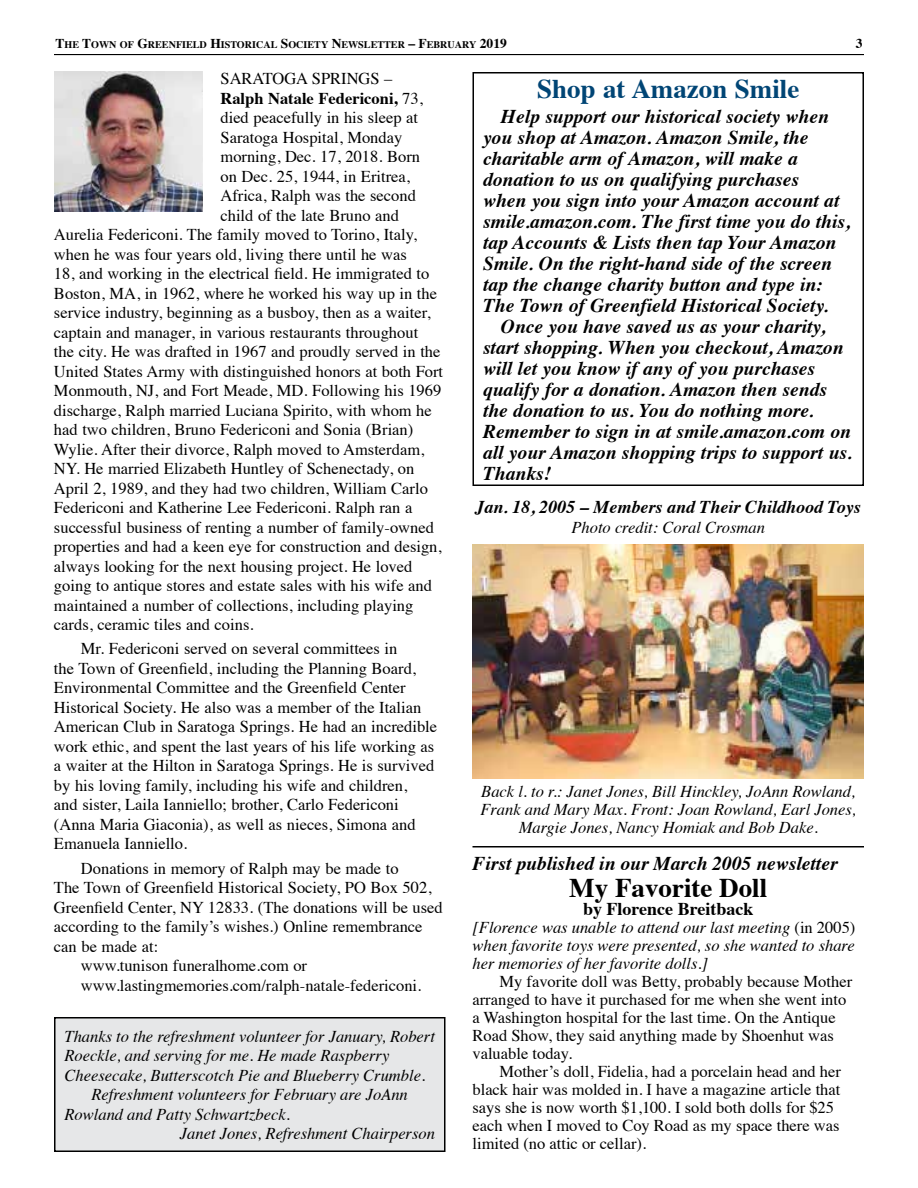
<style>
.page{position:relative;width:918px;height:1188px;background:#fff}
.page>*{position:absolute;margin:0;border:0;box-sizing:border-box;transform-origin:0 0}
.t1{font:700 27px "Times";color:#004575}
.t2{font:700 27px "Times";color:#000}
.t3{font:italic 700 19.5px/21px "Times";color:#000}
.t4{font:italic 700 18px "Times";color:#000}
.t5{font:700 18px "Times";color:#000}
.t6{font:16.5px/19.5px "Times";color:#000}
.t7{font:italic 16.5px/18px "Times";color:#000;text-align:justify}
.t8{font:700 16.5px "Times";color:#000}
.t9{font:700 13.5px "Times";color:#000}
.t10{font:700 10.2px "Times";color:#000}
.s1{font-size:13.5px}
.s2{font-weight:400}
.s3{font-style:normal}
</style>
<div class="page">
<hr style="left:54px;top:54px;width:810px;height:1px;background:#000">
<div style="left:472px;top:72px;width:392px;height:414px;border:2px solid #000"></div>
<img style="left:54px;top:72px;width:148px;height:140px">
<div style="left:55px;top:1018px;width:390px;height:133px;background:#e6e7e8"></div>
<div style="left:54px;top:1017px;width:392px;height:135px;border:2px solid #000"></div>
<img style="left:472px;top:544px;width:392px;height:234px">
<hr style="left:472px;top:846px;width:392px;height:2px;background:#000">
<p class="t10" style="left:56px;top:34px;width:453px"><span class="s1">T</span>HE <span class="s1">T</span>OWN OF <span class="s1">G</span>REENFIELD <span class="s1">H</span>ISTORICAL <span class="s1">S</span>OCIETY <span class="s1">N</span>EWSLETTER <span class="s1">– F</span>EBRUARY <span class="s1">2019</span></p>
<p class="t9" style="left:856px;top:30px;width:8px">3</p>
<p class="t6" style="left:220px;top:68px;width:174px">SARATOGA SPRINGS –</p>
<p class="t8" style="left:220px;top:83px;width:204px">Ralph Natale Federiconi, <span class="s2">73,</span></p>
<p class="t6" style="left:220px;top:107px;width:199px">died peacefully in his sleep at</p>
<p class="t6" style="left:220px;top:126px;width:183px">Saratoga Hospital, Monday</p>
<p class="t6" style="left:220px;top:146px;width:201px">morning, Dec. 17, 2018. Born</p>
<p class="t6" style="left:220px;top:165px;width:191px">on Dec. 25, 1944, in Eritrea,</p>
<p class="t6" style="left:220px;top:185px;width:197px">Africa, Ralph was the second</p>
<p class="t6" style="left:220px;top:204px;width:180px">child of the late Bruno and</p>
<p class="t6" style="left:54px;top:224px;width:365px">Aurelia Federiconi. The family moved to Torino, Italy,</p>
<p class="t6" style="left:54px;top:243px;width:354px">when he was four years old, living there until he was</p>
<p class="t6" style="left:54px;top:263px;width:377px">18, and working in the electrical field. He immigrated to</p>
<p class="t6" style="left:54px;top:282px;width:385px">Boston, MA, in 1962, where he worked his way up in the</p>
<p class="t6" style="left:54px;top:302px;width:378px">service industry, beginning as a busboy, then as a waiter,</p>
<p class="t6" style="left:54px;top:321px;width:366px">captain and manager, in various restaurants throughout</p>
<p class="t6" style="left:54px;top:341px;width:388px">the city. He was drafted in 1967 and proudly served in the</p>
<p class="t6" style="left:54px;top:360px;width:391px">United States Army with distinguished honors at both Fort</p>
<p class="t6" style="left:54px;top:380px;width:389px">Monmouth, NJ, and Fort Meade, MD. Following his 1969</p>
<p class="t6" style="left:54px;top:399px;width:379px">discharge, Ralph married Luciana Spirito, with whom he</p>
<p class="t6" style="left:54px;top:419px;width:361px">had two children, Bruno Federiconi and Sonia (Brian)</p>
<p class="t6" style="left:54px;top:438px;width:372px">Wylie. After their divorce, Ralph moved to Amsterdam,</p>
<p class="t6" style="left:54px;top:458px;width:362px">NY. He married Elizabeth Huntley of Schenectady, on</p>
<p class="t6" style="left:54px;top:477px;width:375px">April 2, 1989, and they had two children, William Carlo</p>
<p class="t6" style="left:54px;top:497px;width:360px">Federiconi and Katherine Lee Federiconi. Ralph ran a</p>
<p class="t6" style="left:54px;top:516px;width:382px">successful business of renting a number of family-owned</p>
<p class="t6" style="left:54px;top:536px;width:389px">properties and had a keen eye for construction and design,</p>
<p class="t6" style="left:54px;top:555px;width:360px">always looking for the next housing project. He loved</p>
<p class="t6" style="left:54px;top:575px;width:380px">going to antique stores and estate sales with his wife and</p>
<p class="t6" style="left:54px;top:594px;width:361px">maintained a number of collections, including playing</p>
<p class="t6" style="left:54px;top:614px;width:201px">cards, ceramic tiles and coins.</p>
<p class="t6" style="left:54px;top:638px;width:385px;text-indent:27px">Mr. Federiconi served on several committees in<br>the Town of Greenfield, including the Planning Board, Environmental Committee and the Greenfield Center Historical Society. He also was a member of the Italian American Club in Saratoga Springs. He had an incredible work ethic, and spent the last years of his life working as a waiter at the Hilton in Saratoga Springs. He is survived by his loving family, including his wife and children,<br>and sister, Laila Ianniello; brother, Carlo Federiconi (Anna Maria Giaconia), as well as nieces, Simona and Emanuela Ianniello.</p>
<p class="t6" style="left:81px;top:857px;width:319px">Donations in memory of Ralph may be made to</p>
<p class="t6" style="left:54px;top:876px;width:379px">The Town of Greenfield Historical Society, PO Box 502,</p>
<p class="t6" style="left:54px;top:896px;width:390px">Greenfield Center, NY 12833. (The donations will be used</p>
<p class="t6" style="left:54px;top:915px;width:370px">according to the family’s wishes.) Online remembrance</p>
<p class="t6" style="left:54px;top:935px;width:106px">can be made at:</p>
<p class="t6" style="left:81px;top:954px;width:228px">www.tunison funeralhome.com or</p>
<p class="t6" style="left:81px;top:974px;width:342px">www.lastingmemories.com/ralph-natale-federiconi.</p>
<h1 class="t1" style="left:537px;top:63px;width:264px">Shop at Amazon Smile</h1>
<p class="t3" style="left:483px;top:105px;width:368px;text-indent:18px">Help support our historical society when you shop at Amazon. Amazon Smile, the charitable arm of Amazon, will make a donation to us on qualifying purchases<br>when you sign into your Amazon account at smile.amazon.com. The first time you do this, tap Accounts &amp; Lists then tap Your Amazon Smile. On the right-hand side of the screen tap the change charity button and type in:<br>The Town of Greenfield Historical Society.</p>
<p class="t3" style="left:483px;top:315px;width:370px;text-indent:18px">Once you have saved us as your charity, start shopping. When you checkout, Amazon will let you know if any of you purchases qualify for a donation. Amazon then sends the donation to us. You do nothing more.<br>Remember to sign in at smile.amazon.com on all your Amazon shopping trips to support us.<br>Thanks!</p>
<p class="t4" style="left:476px;top:490px;width:387px">Jan. 18, 2005 – Members and Their Childhood Toys</p>
<p class="t7" style="left:571px;top:517px;width:195px">Photo credit: Coral Crosman</p>
<p class="t7" style="left:480px;top:781px;width:377px;text-align:center">Back l. to r.: Janet Jones, Bill Hinckley, JoAnn Rowland,<br>Frank and Mary Max. Front: Joan Rowland, Earl Jones,<br>Margie Jones, Nancy Homiak and Bob Dake.</p>
<p class="t3" style="left:472px;top:851px;width:367px">First published in our March 2005 newsletter</p>
<h1 class="t2" style="left:569px;top:862px;width:199px">My Favorite Doll</h1>
<p class="t5" style="left:583px;top:891px;width:172px">by Florence Breitback</p>
<p class="t7" style="left:472px;top:917px;width:384px">[Florence was unable to attend our last meeting <span class="s3">(in 2005) </span>when favorite toys were presented, so she wanted to share her memories of her favorite dolls.]</p>
<p class="t6" style="left:472px;top:971px;width:381px;line-height:18px;text-indent:27px">My favorite doll was Betty, probably because Mother arranged to have it purchased for me when she went into a Washington hospital for the last time. On the Antique Road Show, they said anything made by Shoenhut was valuable today.</p>
<p class="t6" style="left:472px;top:1061px;width:370px;line-height:18px;text-indent:27px">Mother’s doll, Fidelia, had a porcelain head and her black hair was molded in. I have a magazine article that says she is now worth $1,100. I sold both dolls for $25 each when I moved to Coy Road as my space there was limited (no attic or cellar).</p>
<p class="t7" style="left:64px;top:1026px;width:372px">Thanks to the refreshment volunteer for January, Robert</p>
<p class="t7" style="left:64px;top:1046px;width:326px">Roeckle, and serving for me. He made Raspberry</p>
<p class="t7" style="left:64px;top:1065px;width:362px">Cheesecake, Butterscotch Pie and Blueberry Crumble.</p>
<p class="t7" style="left:91px;top:1085px;width:318px">Refreshment volunteers for February are JoAnn</p>
<p class="t7" style="left:64px;top:1104px;width:227px">Rowland and Patty Schwartzbeck.</p>
<p class="t7" style="left:180px;top:1124px;width:257px">Janet Jones, Refreshment Chairperson</p>
</div>
